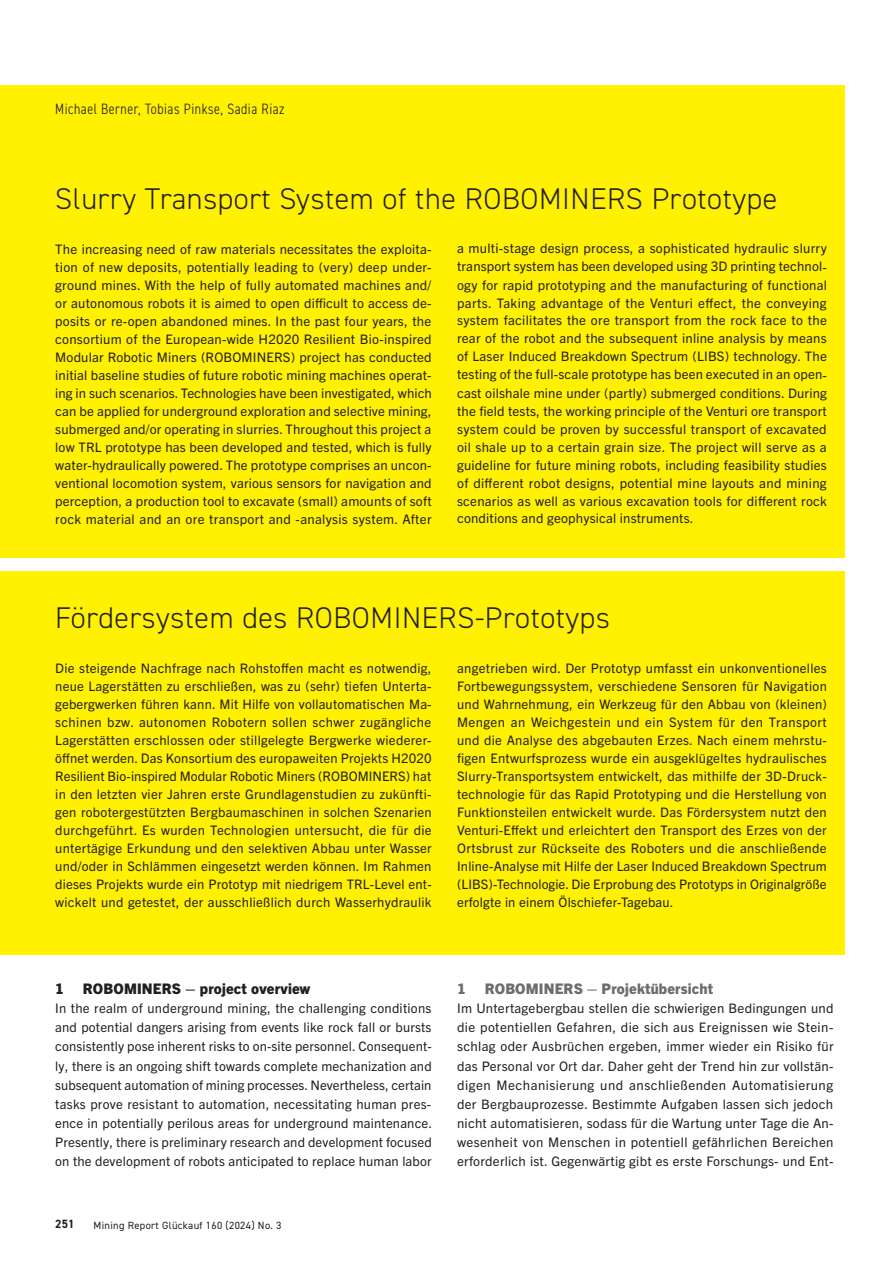
<style>
.page{position:relative;width:893px;height:1263px;background:#fff}
.page>*{position:absolute;margin:0;border:0;box-sizing:border-box;transform-origin:0 0}
.t1{font:300 30px "DIN2014";letter-spacing:.02em;color:#231f20}
.t2{font:300 condensed 15px "DIN2014";letter-spacing:.035em;color:#231f20}
.t3{font:800 14.7px "Trade Gothic Next LT Pro";letter-spacing:.01em;color:#6c6d70}
.t4{font:800 14.7px "Trade Gothic Next LT Pro";letter-spacing:.01em;color:#231f20}
.t5{font:13.2px/18px "Trade Gothic Next LT Pro";letter-spacing:.015em;color:#231f20;text-align:justify}
.t6{font:700 12px "DIN2014";color:#231f20}
.t7{font:10.5px "DIN2014";letter-spacing:.03em;color:#231f20}
</style>
<div class="page">
<div style="left:0;top:85px;width:844px;height:869px;background:#fff101"></div>
<div style="left:0;top:557px;width:850px;height:13px;background:#fff"></div>
<p class="t2" style="left:55px;top:99px;width:231px">Michael Berner, Tobias Pinkse, Sadia Riaz</p>
<h1 class="t1" style="left:55px;top:181px;width:724px">Slurry Transport System of the ROBOMINERS Prototype</h1>
<p class="t5" style="left:55px;top:239px;width:378px">The increasing need of raw materials necessitates the exploita&shy;tion of new deposits, potentially leading to (very) deep under&shy;ground mines. With the help of fully automated machines and/ or autonomous robots it is aimed to open difficult to access de&shy;posits or re-open abandoned mines. In the past four years, the consortium of the European-wide H2020 Resilient Bio-inspired Modular Robotic Miners (ROBOMINERS) project has conducted initial baseline studies of future robotic mining machines operat&shy;ing in such scenarios. Technologies have been investigated, which can be applied for underground exploration and selective mining, submerged and/or operating in slurries. Throughout this project a low TRL prototype has been developed and tested, which is fully water-hydraulically powered. The prototype comprises an uncon&shy;ventional locomotion system, various sensors for navigation and perception, a production tool to excavate (small) amounts of soft rock material and an ore transport and -analysis system. After</p>
<p class="t5" style="left:457px;top:239px;width:371px">a multi-stage design process, a sophisticated hydraulic slurry transport system has been developed using 3D printing technol&shy;ogy for rapid prototyping and the manufacturing of functional parts. Taking advantage of the Venturi effect, the conveying system facilitates the ore transport from the rock face to the rear of the robot and the subsequent inline analysis by means of Laser Induced Breakdown Spectrum (LIBS) technology. The testing of the full-scale prototype has been executed in an open&shy;cast oilshale mine under (partly) submerged conditions. During the field tests, the working principle of the Venturi ore transport system could be proven by successful transport of excavated oil shale up to a certain grain size. The project will serve as a guideline for future mining robots, including feasibility studies of different robot designs, potential mine layouts and mining scenarios as well as various excavation tools for different rock conditions and geophysical instruments.</p>
<h1 class="t1" style="left:55px;top:599px;width:556px">Fördersystem des ROBOMINERS-Prototyps</h1>
<p class="t5" style="left:55px;top:658px;width:378px">Die steigende Nachfrage nach Rohstoffen macht es notwendig, neue Lagerstätten zu erschließen, was zu (sehr) tiefen Unterta&shy;gebergwerken führen kann. Mit Hilfe von vollautomatischen Ma&shy;schinen bzw. autonomen Robotern sollen schwer zugängliche Lagerstätten erschlossen oder stillgelegte Bergwerke wiederer&shy;öffnet werden. Das Konsortium des europaweiten Projekts H2020<br>Resilient Bio-inspired Modular Robotic Miners (ROBOMINERS) hat in den letzten vier Jahren erste Grundlagenstudien zu zukünfti&shy;gen robotergestützten Bergbaumaschinen in solchen Szenarien durchgeführt. Es wurden Technologien untersucht, die für die untertägige Erkundung und den selektiven Abbau unter Wasser und/oder in Schlämmen eingesetzt werden können. Im Rahmen dieses Projekts wurde ein Prototyp mit niedrigem TRL-Level ent&shy;wickelt und getestet, der ausschließlich durch Wasserhydraulik</p>
<p class="t5" style="left:457px;top:658px;width:371px">angetrieben wird. Der Prototyp umfasst ein unkonventionelles Fortbewegungssystem, verschiedene Sensoren für Navigation und Wahrnehmung, ein Werkzeug für den Abbau von (kleinen)<br>Mengen an Weichgestein und ein System für den Transport und die Analyse des abgebauten Erzes. Nach einem mehrstu&shy;figen Entwurfsprozess wurde ein ausgeklügeltes hydraulisches Slurry-Transportsystem entwickelt, das mithilfe der 3D-Druck&shy;technologie für das Rapid Prototyping und die Herstellung von Funktionsteilen entwickelt wurde. Das Fördersystem nutzt den Venturi-Effekt und erleichtert den Transport des Erzes von der Ortsbrust zur Rückseite des Roboters und die anschließende Inline-Analyse mit Hilfe der Laser Induced Breakdown Spectrum (LIBS)-Technologie. Die Erprobung des Prototyps in Originalgröße erfolgte in einem Ölschiefer-Tagebau.</p>
<p class="t4" style="left:55px;top:978px;width:10px">1</p>
<p class="t4" style="left:83px;top:978px;width:229px">ROBOMINERS – project overview</p>
<p class="t5" style="left:55px;top:998px;width:378px;line-height:19.2px">In the realm of underground mining, the challenging conditions and potential dangers arising from events like rock fall or bursts consistently pose inherent risks to on-site personnel. Consequent&shy;ly, there is an ongoing shift towards complete mechanization and subsequent automation of mining processes. Nevertheless, certain tasks prove resistant to automation, necessitating human pres&shy;ence in potentially perilous areas for underground maintenance.<br>Presently, there is preliminary research and development focused on the development of robots anticipated to replace human labor</p>
<p class="t6" style="left:55px;top:1216px;width:21px">251</p>
<p class="t7" style="left:94px;top:1218px;width:189px">Mining Report Glückauf 160 (2024) No. 3</p>
<p class="t3" style="left:457px;top:978px;width:10px">1</p>
<p class="t3" style="left:485px;top:978px;width:230px">ROBOMINERS – Projektübersicht</p>
<p class="t5" style="left:457px;top:998px;width:378px;line-height:19.2px">Im Untertagebergbau stellen die schwierigen Bedingungen und die potentiellen Gefahren, die sich aus Ereignissen wie Stein&shy;schlag oder Ausbrüchen ergeben, immer wieder ein Risiko für das Personal vor Ort dar. Daher geht der Trend hin zur vollstän&shy;digen Mechanisierung und anschließenden Automatisierung der Bergbauprozesse. Bestimmte Aufgaben lassen sich jedoch nicht automatisieren, sodass für die Wartung unter Tage die An&shy;wesenheit von Menschen in potentiell gefährlichen Bereichen erforderlich ist. Gegenwärtig gibt es erste Forschungs- und Ent-</p>
</div>
